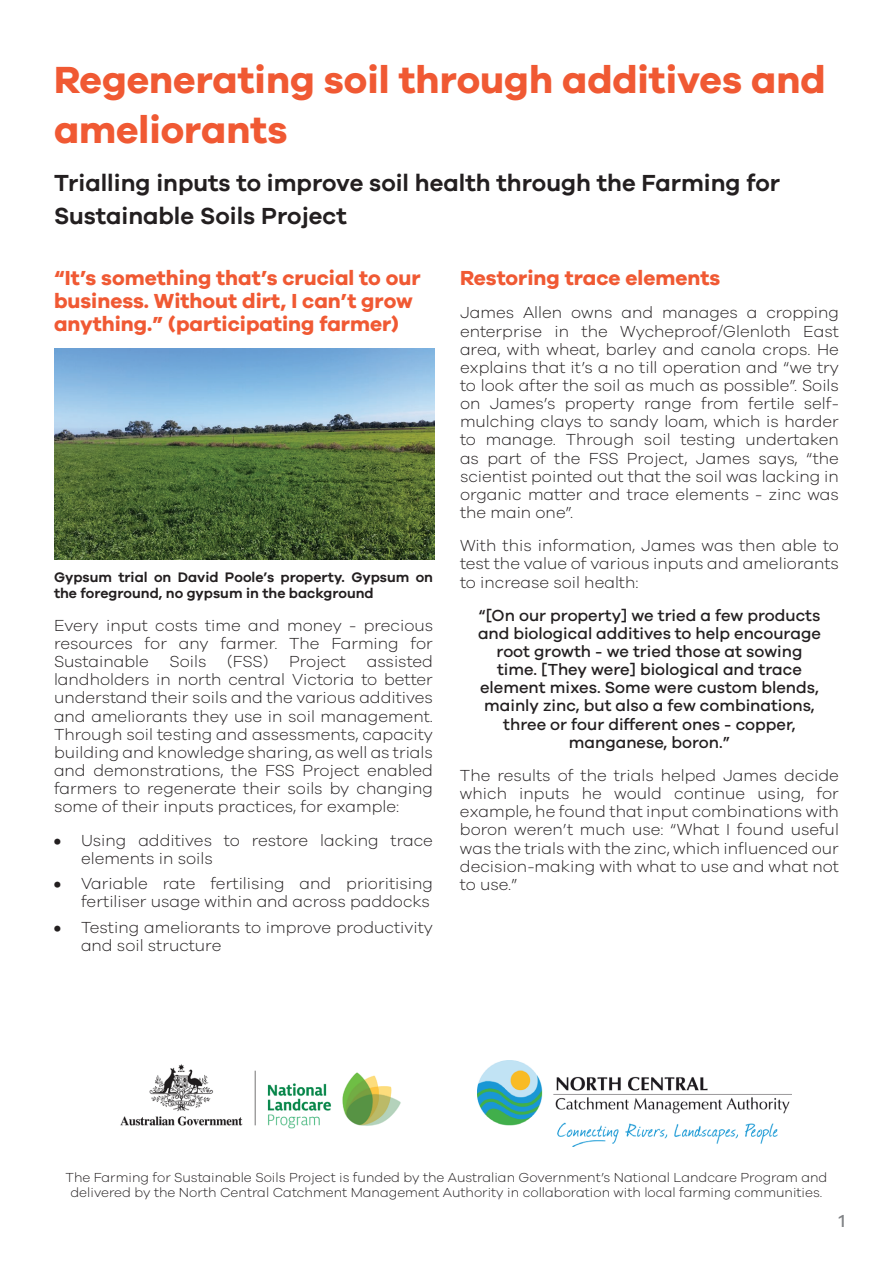
<style>
.page{position:relative;width:893px;height:1263px;background:#fff}
.page>*{position:absolute;margin:0;border:0;box-sizing:border-box;transform-origin:0 0}
.t1{font:700 39px/49.5px "Galano Grotesque";color:#f05933}
.t2{font:600 24px/33px "Galano Grotesque";color:#231f20}
.t3{font:700 21px/23.1px "Galano Grotesque";color:#f05933}
.t4{font:500 18px "Galano Grotesque";color:#808285}
.t5{font:300 16.5px/18.1px "Galano Grotesque";color:#231f20;text-align:justify}
.t6{font:500 16.5px/18.1px "Galano Grotesque";color:#231f20;text-align:center}
.t7{font:600 14.25px/15.8px "Galano Grotesque";color:#231f20}
.t8{font:300 13.5px/14.9px "Galano Grotesque";color:#231f20;text-align:center}
.s1{font-weight:800}
</style>
<div class="page">
<img style="left:54px;top:348px;width:381px;height:211px">
<img style="left:120px;top:1064px;width:281px;height:65px">
<img style="left:478px;top:1061px;width:313px;height:86px">
<h1 class="t1" style="left:54px;top:54px;width:773px">Regenerating soil through additives and ameliorants</h1>
<h2 class="t2" style="left:54px;top:165px;width:728px">Trialling inputs to improve soil health through the Farming for<br>Sustainable Soils Project</h2>
<p class="t3" style="left:54px;top:266px;width:368px">“It’s something that’s crucial to our business. Without dirt, I can’t grow anything.” (participating farmer)</p>
<p class="t7" style="left:54px;top:569px;width:380px">Gypsum trial on David Poole’s property. Gypsum on the foreground, no gypsum in the background</p>
<p class="t5" style="left:54px;top:616px;width:380px">Every input costs time and money - precious resources for any farmer. The Farming for Sustainable</p>
<p class="t5" style="left:170px;top:652px;width:38px">Soils</p>
<p class="t5" style="left:227px;top:652px;width:43px">(FSS)</p>
<p class="t5" style="left:289px;top:652px;width:59px">Project</p>
<p class="t5" style="left:54px;top:652px;width:380px;text-indent:313px">assisted landholders in north central Victoria to better understand their soils and the various additives and ameliorants they use in soil management.<br>Through soil testing and assessments, capacity building and knowledge sharing, as well as trials and demonstrations, the FSS Project enabled farmers to regenerate their soils by changing some of their inputs practices, for example:</p>
<p class="t5" style="left:81px;top:830px;width:353px;text-indent:-27px"><span class="s1">•</span> Using additives to restore lacking trace elements in soils</p>
<p class="t5" style="left:54px;top:874px;width:380px;text-align:right"><span class="s1">•</span> Variable rate fertilising and prioritising fertiliser usage within and across paddocks</p>
<p class="t5" style="left:81px;top:918px;width:353px;text-indent:-27px"><span class="s1">•</span> Testing ameliorants to improve productivity and soil structure</p>
<p class="t3" style="left:460px;top:266px;width:262px">Restoring trace elements</p>
<p class="t5" style="left:460px;top:303px;width:380px">James Allen owns and manages a cropping enterprise in the Wycheproof/Glenloth East area, with wheat, barley and canola crops. He explains that it’s a no till operation and “we try to look after the soil as much as possible”. Soils on James’s property range from fertile self&shy;mulching clays to sandy loam, which is harder to manage. Through soil testing undertaken as part of the FSS Project, James says, “the scientist pointed out that the soil was lacking in organic matter and trace elements - zinc was the main one”.</p>
<p class="t5" style="left:460px;top:536px;width:380px">With this information, James was then able to test the value of various inputs and ameliorants to increase soil health:</p>
<p class="t6" style="left:478px;top:606px;width:344px">“[On our property] we tried a few products and biological additives to help encourage root growth - we tried those at sowing time. [They were] biological and trace element mixes. Some were custom blends, mainly zinc, but also a few combinations, three or four different ones - copper, manganese, boron.”</p>
<p class="t5" style="left:460px;top:766px;width:380px">The results of the trials helped James decide which inputs he would continue using, for example, he found that input combinations with boron weren’t much use: “What I found useful was the trials with the zinc, which influenced our decision-making with what to use and what not to use.”</p>
<p class="t8" style="left:66px;top:1169px;width:763px">The Farming for Sustainable Soils Project is funded by the Australian Government’s National Landcare Program and delivered by the North Central Catchment Management Authority in collaboration with local farming communities.</p>
<p class="t4" style="left:839px;top:1210px;width:8px">1</p>
</div>
